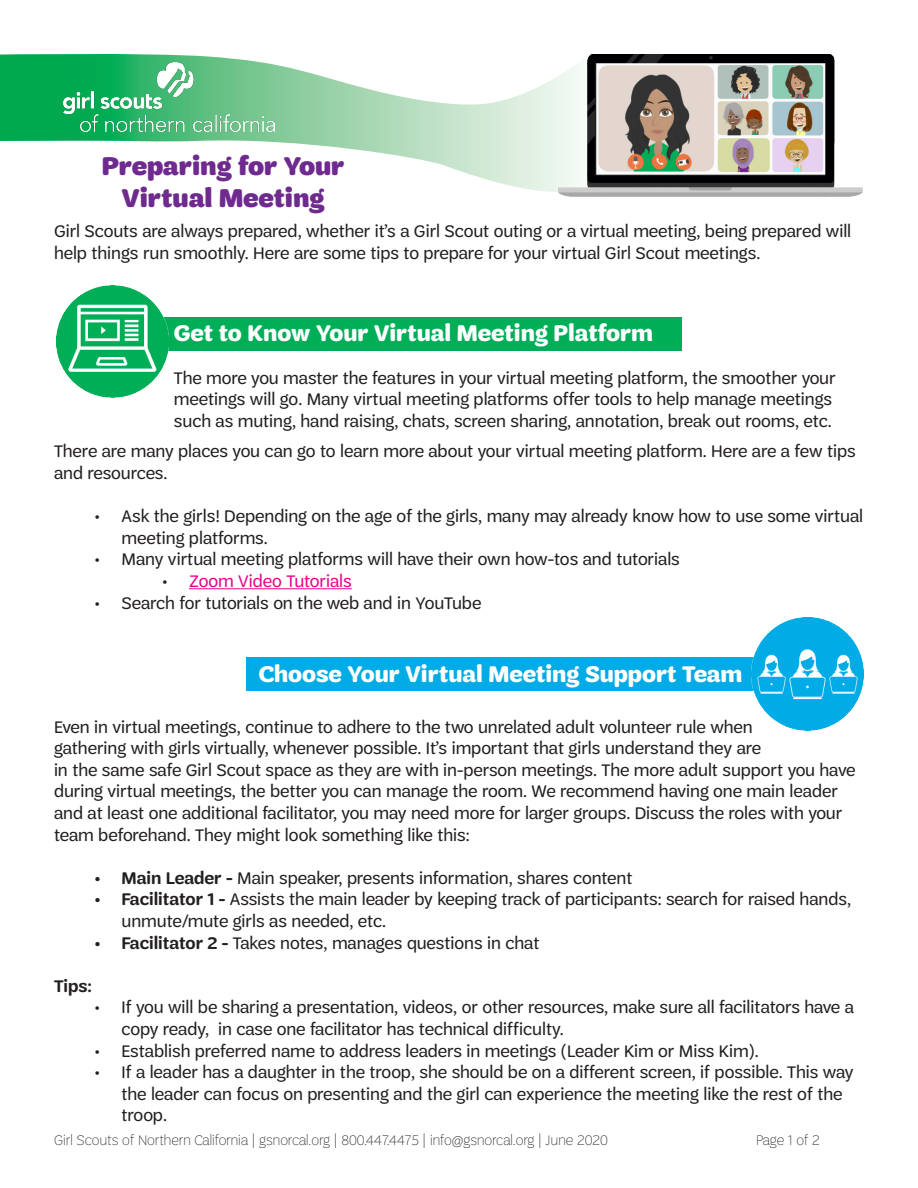
<style>
.page{position:relative;width:918px;height:1188px;background:#fff}
.page>*{position:absolute;margin:0;border:0;box-sizing:border-box;transform-origin:0 0}
.t1{font:900 27px "Trefoil Sans";color:#6e2a8e}
.t2{font:700 24px "Trefoil Sans";color:#fff}
.t3{font:18px/21.6px "Trefoil Sans";color:#231f20}
.t4{font:18px "Trefoil Sans";color:#ed028c}
.t5{font:600 18px "Trefoil Sans";color:#231f20}
.t6{font:100 15px "Trefoil Sans";color:#231f20}
.s1{color:#231f20}
.s2{font-weight:600}
</style>
<div class="page">
<svg style="left:0;top:54px;width:559px;height:139px"></svg>
<img style="left:559px;top:54px;width:304px;height:143px">
<img style="left:63px;top:63px;width:211px;height:68px">
<div style="left:247px;top:658px;width:543px;height:33px;background:#00abe6"></div>
<div style="left:129px;top:318px;width:552px;height:33px;background:#00ae58"></div>
<img style="left:57px;top:285px;width:112px;height:112px">
<img style="left:752px;top:618px;width:112px;height:112px">
<hr style="left:189px;top:588px;width:163px;height:1px;background:#ed028c">
<p class="t1" style="left:102px;top:151px;width:244px">Preparing for Your</p>
<p class="t1" style="left:122px;top:183px;width:204px">Virtual Meeting</p>
<p class="t3" style="left:54px;top:220px;width:799px">Girl Scouts are always prepared, whether it’s a Girl Scout outing or a virtual meeting, being prepared will help things run smoothly. Here are some tips to prepare for your virtual Girl Scout meetings.</p>
<p class="t2" style="left:174px;top:319px;width:481px">Get to Know Your Virtual Meeting Platform</p>
<p class="t3" style="left:174px;top:367px;width:663px">The more you master the features in your virtual meeting platform, the smoother your meetings will go. Many virtual meeting platforms offer tools to help manage meetings such as muting, hand raising, chats, screen sharing, annotation, break out rooms, etc.</p>
<p class="t3" style="left:54px;top:441px;width:803px">There are many places you can go to learn more about your virtual meeting platform. Here are a few tips and resources.</p>
<p class="t3" style="left:122px;top:505px;width:743px;text-indent:-27px">• Ask the girls! Depending on the age of the girls, many may already know how to use some virtual meeting platforms.</p>
<p class="t3" style="left:94px;top:549px;width:587px">• Many virtual meeting platforms will have their own how-tos and tutorials</p>
<p class="t4" style="left:162px;top:571px;width:191px"><span class="s1">•</span> Zoom Video Tutorials</p>
<p class="t3" style="left:94px;top:592px;width:388px">• Search for tutorials on the web and in YouTube</p>
<p class="t2" style="left:259px;top:661px;width:485px">Choose Your Virtual Meeting Support Team</p>
<p class="t3" style="left:54px;top:716px;width:700px">Even in virtual meetings, continue to adhere to the two unrelated adult volunteer rule when</p>
<p class="t3" style="left:54px;top:737px;width:709px">gathering with girls virtually, whenever possible. It’s important that girls understand they are</p>
<p class="t3" style="left:54px;top:759px;width:803px">in the same safe Girl Scout space as they are with in-person meetings. The more adult support you have during virtual meetings, the better you can manage the room. We recommend having one main leader and at least one additional facilitator, you may need more for larger groups. Discuss the roles with your team beforehand. They might look something like this:</p>
<p class="t3" style="left:94px;top:867px;width:540px"><span class="s2">• Main Leader -</span> Main speaker, presents information, shares content</p>
<p class="t3" style="left:122px;top:889px;width:731px;text-indent:-27px"><span class="s2">• Facilitator 1 -</span> Assists the main leader by keeping track of participants: search for raised hands, unmute/mute girls as needed, etc.</p>
<p class="t3" style="left:94px;top:932px;width:447px"><span class="s2">• Facilitator 2 -</span> Takes notes, manages questions in chat</p>
<p class="t5" style="left:54px;top:976px;width:39px">Tips:</p>
<p class="t3" style="left:122px;top:997px;width:734px;text-indent:-27px">• If you will be sharing a presentation, videos, or other resources, make sure all facilitators have a copy ready, in case one facilitator has technical difficulty.</p>
<p class="t3" style="left:94px;top:1040px;width:666px">• Establish preferred name to address leaders in meetings (Leader Kim or Miss Kim).</p>
<p class="t3" style="left:122px;top:1061px;width:734px;text-indent:-27px">• If a leader has a daughter in the troop, she should be on a different screen, if possible. This way the leader can focus on presenting and the girl can experience the meeting like the rest of the troop.</p>
<p class="t6" style="left:54px;top:1133px;width:556px">Girl Scouts of Northern California | gsnorcal.org | 800.447.4475 | info@gsnorcal.org | June 2020</p>
<p class="t6" style="left:756px;top:1133px;width:65px">Page 1 of 2</p>
</div>
